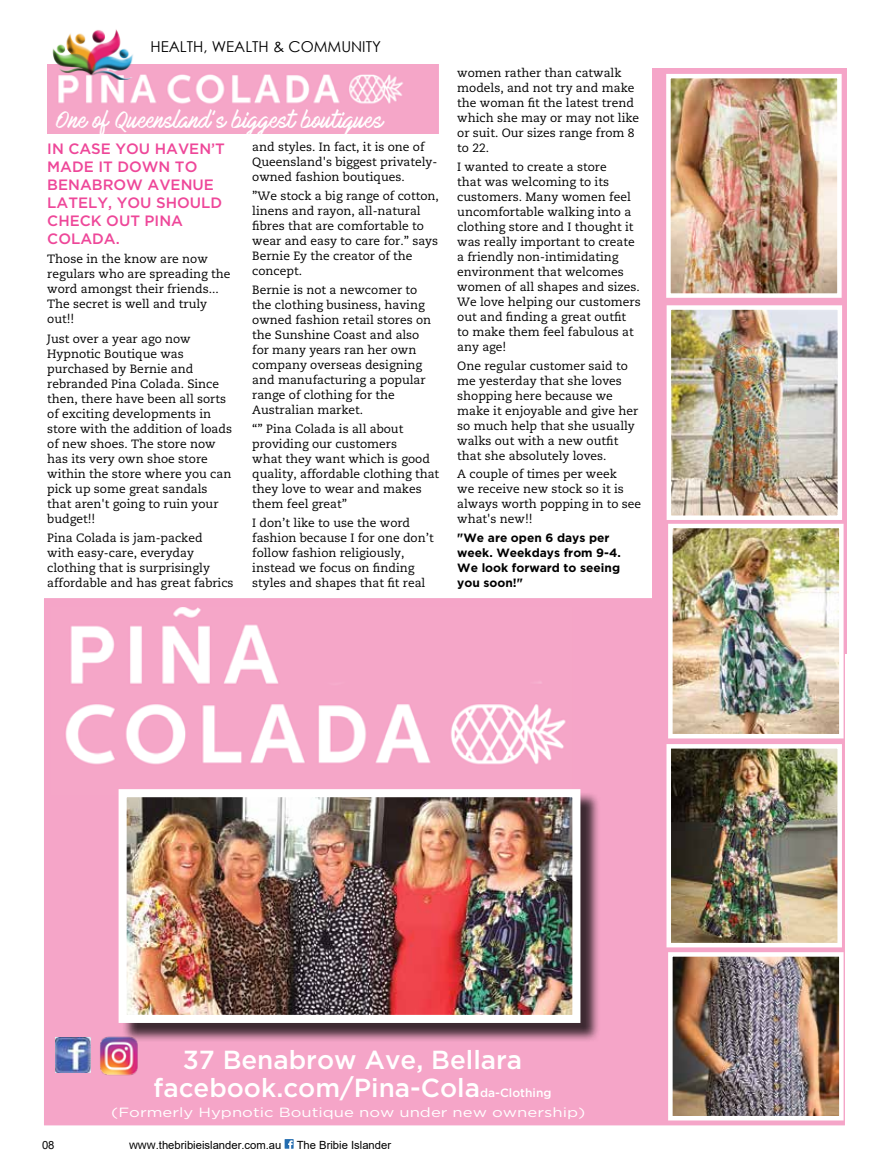
<style>
.page{position:relative;width:893px;height:1170px;background:#fff}
.page>*{position:absolute;margin:0;border:0;box-sizing:border-box;transform-origin:0 0}
.t1{font:500 26.1px/27.5px "Gotham";color:#fff;text-align:center}
.t2{font:21px "Mark My Words";color:#fff}
.t3{font:500 15px/18px "Gotham";color:#ee4799}
.t4{font:15px "Century Gothic";color:#000}
.t5{font:13.35px "Gotham";color:#fff;scale:1.25 1}
.t6{font:12px/15px "Caecilia LT Pro 55 Roman";color:#000}
.t7{font:700 12px/15px "Gotham";color:#000}
.t8{font:11.25px "Arial";color:#000}
.s1{font-size:12px}
</style>
<div class="page">
<svg style="left:285px;top:1139px;width:9px;height:9px"></svg>
<img style="left:47px;top:65px;width:391px;height:68px">
<div style="left:39px;top:593px;width:810px;height:536px;background:#f5a5c8;border:4px solid #fff"></div>
<img style="left:65px;top:608px;width:501px;height:186px">
<img style="left:55px;top:1037px;width:35px;height:35px">
<img style="left:100px;top:1036px;width:38px;height:40px">
<div style="left:121px;top:792px;width:479px;height:250px;background:#000;opacity:.75"></div>
<img style="left:128px;top:798px;width:443px;height:215px">
<div style="left:119px;top:789px;width:461px;height:233px;border:8px solid #fff"></div>
<div style="left:653px;top:68px;width:194px;height:586px;background:#f5a5c8"></div>
<img style="left:671px;top:79px;width:166px;height:214px">
<div style="left:666px;top:74px;width:176px;height:224px;border:4px solid #fff"></div>
<img style="left:672px;top:310px;width:165px;height:205px">
<div style="left:667px;top:305px;width:175px;height:215px;border:4px solid #fff"></div>
<img style="left:673px;top:528px;width:166px;height:205px">
<div style="left:668px;top:523px;width:176px;height:215px;border:4px solid #fff"></div>
<img style="left:671px;top:749px;width:166px;height:193px">
<div style="left:666px;top:744px;width:176px;height:203px;border:4px solid #fff"></div>
<img style="left:673px;top:957px;width:166px;height:158px">
<div style="left:668px;top:952px;width:176px;height:168px;border:4px solid #fff"></div>
<img style="left:49px;top:29px;width:90px;height:54px">
<p class="t4" style="left:151px;top:36px;width:232px">HEALTH, WEALTH &amp; COMMUNITY</p>
<h2 class="t2" style="left:56px;top:108px;width:329px">One of Queensland's biggest boutiques</h2>
<p class="t3" style="left:47px;top:139px;width:179px">IN CASE YOU HAVEN’T<br>MADE IT DOWN TO<br>BENABROW AVENUE<br>LATELY, YOU SHOULD<br>CHECK OUT PINA<br>COLADA.</p>
<p class="t6" style="left:47px;top:251px;width:185px">Those in the know are now regulars who are spreading the word amongst their friends...<br>The secret is well and truly out!!</p>
<p class="t6" style="left:47px;top:331px;width:186px">Just over a year ago now<br>Hypnotic Boutique was purchased by Bernie and rebranded Pina Colada. Since then, there have been all sorts of exciting developments in store with the addition of loads of new shoes. The store now has its very own shoe store within the store where you can pick up some great sandals that aren't going to ruin your budget!!</p>
<p class="t6" style="left:47px;top:530px;width:188px">Pina Colada is jam-packed<br>with easy-care, everyday clothing that is surprisingly affordable and has great fabrics</p>
<p class="t6" style="left:252px;top:139px;width:187px">and styles. In fact, it is one of<br>Queensland's biggest privately&shy;owned fashion boutiques.</p>
<p class="t6" style="left:252px;top:188px;width:188px">”We stock a big range of cotton, linens and rayon, all-natural fibres that are comfortable to wear and easy to care for.” says<br>Bernie Ey the creator of the concept.</p>
<p class="t6" style="left:252px;top:282px;width:180px">Bernie is not a newcomer to the clothing business, having owned fashion retail stores on the Sunshine Coast and also for many years ran her own company overseas designing and manufacturing a popular range of clothing for the<br>Australian market.</p>
<p class="t6" style="left:252px;top:421px;width:188px">“” Pina Colada is all about providing our customers<br>what they want which is good quality, affordable clothing that they love to wear and makes them feel great”</p>
<p class="t6" style="left:252px;top:515px;width:183px">I don’t like to use the word fashion because I for one don’t follow fashion religiously, instead we focus on finding styles and shapes that fit real</p>
<p class="t6" style="left:457px;top:65px;width:184px">women rather than catwalk models, and not try and make the woman fit the latest trend which she may or may not like or suit. Our sizes range from 8 to 22.</p>
<p class="t6" style="left:457px;top:159px;width:185px">I wanted to create a store<br>that was welcoming to its customers. Many women feel uncomfortable walking into a clothing store and I thought it was really important to create a friendly non-intimidating environment that welcomes women of all shapes and sizes.<br>We love helping our customers out and finding a great outfit to make them feel fabulous at any age!</p>
<p class="t6" style="left:457px;top:358px;width:182px">One regular customer said to me yesterday that she loves shopping here because we make it enjoyable and give her so much help that she usually walks out with a new outfit that she absolutely loves.</p>
<p class="t6" style="left:457px;top:466px;width:186px">A couple of times per week<br>we receive new stock so it is always worth popping in to see what's new!!</p>
<p class="t7" style="left:457px;top:530px;width:165px">"We are open 6 days per week. Weekdays from 9-4.<br>We look forward to seeing you soon!"</p>
<h1 class="t1" style="left:154px;top:1045px;width:399px">37 Benabrow Ave, Bellara facebook.com/Pina-Cola<span class="s1">da-Clothing</span></h1>
<p class="t5" style="left:111px;top:1103px;width:381px">(Formerly Hypnotic Boutique now under new ownership)</p>
<p class="t8" style="left:42px;top:1136px;width:14px">08</p>
<p class="t8" style="left:129px;top:1136px;width:154px">www.thebribieislander.com.au</p>
<p class="t8" style="left:297px;top:1136px;width:96px">The Bribie Islander</p>
</div>
